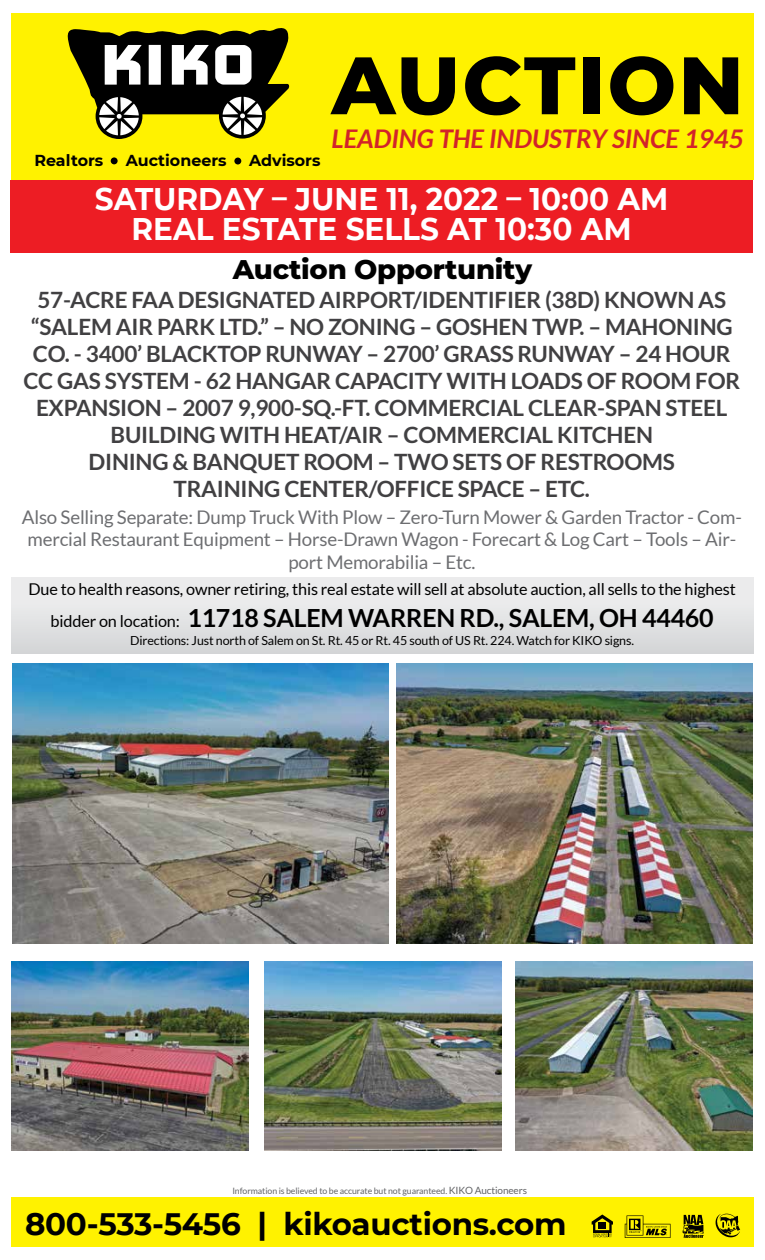
<style>
.page{position:relative;width:765px;height:1260px;background:#fff}
.page>*{position:absolute;margin:0;border:0;box-sizing:border-box;transform-origin:0 0}
.t1{font:800 81.25px "Montserrat";letter-spacing:.025em;color:#000}
.t2{font:700 31.25px/30px "Montserrat";color:#fff;text-align:center;scale:.95 1}
.t3{font:700 31px "Montserrat";letter-spacing:-.01em;color:#000}
.t4{font:800 27.5px "Montserrat";letter-spacing:-.01em;color:#000}
.t5{font:italic 700 25.75px "Lato";color:#d2232a}
.t6{font:700 25px "Lato";letter-spacing:-.01em;color:#000}
.t7{font:700 22.5px/27px "Lato";letter-spacing:-.01em;color:#414042;text-align:center}
.t8{font:18.75px/22.5px "Lato";letter-spacing:-.01em;color:#6d6e71;text-align:center}
.t9{font:16.25px "Lato";letter-spacing:-.01em;color:#000}
.t10{font:700 15.88px "Montserrat";color:#000}
.t11{font:12.5px "Lato";letter-spacing:-.01em;color:#000}
.t12{font:8.75px "Lato";letter-spacing:-.01em;color:#636466}
.s1{font-weight:400;font-size:16.25px}
.s2{font-size:10px}
</style>
<div class="page">
<div style="left:11px;top:1197px;width:743px;height:49px;background:#fff200"></div>
<svg style="left:592px;top:1215px;width:21px;height:22px"></svg>
<svg style="left:625px;top:1215px;width:45px;height:23px"></svg>
<svg style="left:682px;top:1215px;width:22px;height:23px"></svg>
<svg style="left:716px;top:1214px;width:24px;height:24px"></svg>
<div style="left:11px;top:578px;width:743px;height:75px;background:linear-gradient(to bottom,#f0f0f1,#d6d7d9)"></div>
<div style="left:10px;top:180px;width:743px;height:72px;background:#ed1d24"></div>
<img style="left:12px;top:664px;width:376px;height:279px">
<img style="left:11px;top:961px;width:237px;height:189px">
<img style="left:264px;top:961px;width:237px;height:189px">
<img style="left:515px;top:961px;width:238px;height:189px">
<img style="left:396px;top:664px;width:357px;height:279px">
<div style="left:11px;top:13px;width:743px;height:167px;background:#fff200"></div>
<svg style="left:67px;top:28px;width:223px;height:111px"></svg>
<div style="left:111px;top:157px;width:7px;height:7px;background:#000;border-radius:50%"></div>
<div style="left:234px;top:158px;width:7px;height:6px;background:#000;border-radius:50%"></div>
<p class="t10" style="left:34px;top:149px;width:70px">Realtors</p>
<p class="t10" style="left:126px;top:149px;width:102px">Auctioneers</p>
<p class="t10" style="left:249px;top:149px;width:73px">Advisors</p>
<h1 class="t1" style="left:332px;top:26px;width:414px">AUCTION</h1>
<p class="t5" style="left:332px;top:124px;width:414px">LEADING THE INDUSTRY SINCE 1945</p>
<h2 class="t2" style="left:95px;top:183px;width:605px">SATURDAY – JUNE 11, 2022 – 10:00 AM<br>REAL ESTATE SELLS AT 10:30 AM</h2>
<p class="t4" style="left:233px;top:249px;width:301px">Auction Opportunity</p>
<p class="t7" style="left:23px;top:286px;width:718px">57-ACRE FAA DESIGNATED AIRPORT/IDENTIFIER (38D) KNOWN AS “SALEM AIR PARK LTD.” – NO ZONING – GOSHEN TWP. – MAHONING CO. - 3400’ BLACKTOP RUNWAY – 2700’ GRASS RUNWAY – 24 HOUR CC GAS SYSTEM - 62 HANGAR CAPACITY WITH LOADS OF ROOM FOR EXPANSION – 2007 9,900-SQ.-FT. COMMERCIAL CLEAR-SPAN STEEL BUILDING WITH HEAT/AIR – COMMERCIAL KITCHEN<br>DINING &amp; BANQUET ROOM – TWO SETS OF RESTROOMS<br>TRAINING CENTER/OFFICE SPACE – ETC.</p>
<p class="t8" style="left:22px;top:506px;width:722px">Also Selling Separate: Dump Truck With Plow – Zero-Turn Mower &amp; Garden Tractor - Com&shy;mercial Restaurant Equipment – Horse-Drawn Wagon - Forecart &amp; Log Cart – Tools – Air&shy;port Memorabilia – Etc.</p>
<p class="t9" style="left:29px;top:580px;width:709px">Due to health reasons, owner retiring, this real estate will sell at absolute auction, all sells to the highest</p>
<p class="t6" style="left:51px;top:603px;width:665px"><span class="s1">bidder on location:</span> 11718 SALEM WARREN RD., SALEM, OH 44460</p>
<p class="t11" style="left:130px;top:634px;width:505px">Directions: Just north of Salem on St. Rt. 45 or Rt. 45 south of US Rt. 224. Watch for KIKO signs.</p>
<p class="t12" style="left:232px;top:1186px;width:296px">Information is believed to be accurate but not guaranteed. <span class="s2">KIKO Auctioneers</span></p>
<h3 class="t3" style="left:25px;top:1202px;width:543px">800-533-5456 | kikoauctions.com</h3>
</div>
